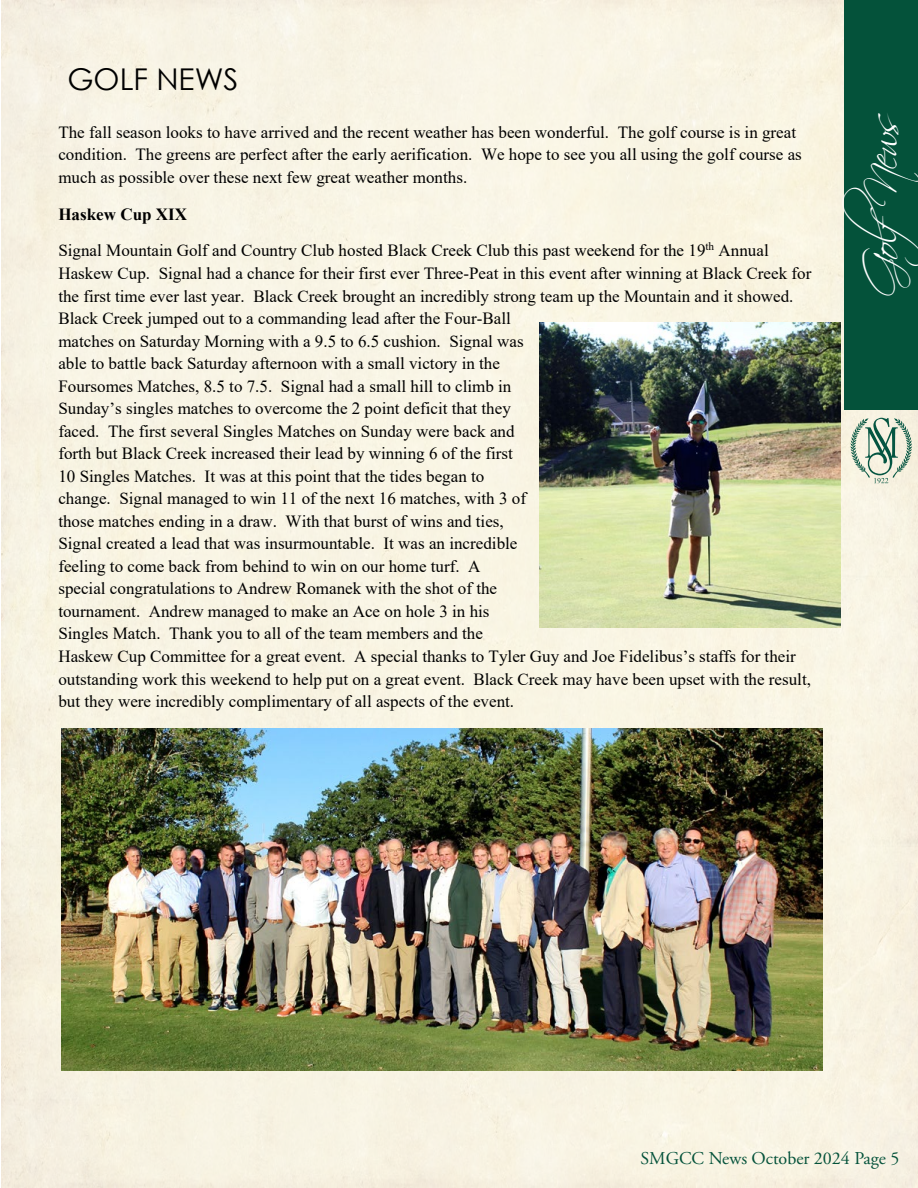
<style>
.page{position:relative;width:918px;height:1188px;background:#fff}
.page>*{position:absolute;margin:0;border:0;box-sizing:border-box;transform-origin:0 0}
.t1{font:45px "Scriptina";color:#fff}
.t2{font:30px "Century Gothic";color:#000}
.t3{font:18px "Adobe Garamond Pro";color:#04523a}
.t4{font:17.1px/22.5px "Times New Roman";color:#000}
.s1{font-weight:700}
</style>
<div class="page">
<div style="left:1px;top:0;width:917px;height:1188px;background:#f8f4e3"></div>
<div style="left:844px;top:0;width:74px;height:410px;background:#04523a"></div>
<svg style="left:850px;top:418px;width:62px;height:65px;background:#becdbb"></svg>
<img style="left:540px;top:323px;width:301px;height:305px">
<img style="left:61px;top:728px;width:762px;height:343px">
<h2 class="t2" style="left:68px;top:61px;width:172px">GOLF NEWS</h2>
<p class="t4" style="left:58px;top:120px;width:745px">The fall season looks to have arrived and the recent weather has been wonderful. The golf course is in great condition. The greens are perfect after the early aerification. We hope to see you all using the golf course as much as possible over these next few great weather months.</p>
<p class="t4" style="left:58px;top:195px;width:712px;line-height:36.5px"><span class="s1">Haskew Cup XIX<br></span>Signal Mountain Golf and Country Club hosted Black Creek Club this past weekend for the 19<sup>th</sup> Annual</p>
<p class="t4" style="left:58px;top:262px;width:755px">Haskew Cup. Signal had a chance for their first ever Three-Peat in this event after winning at Black Creek for the first time ever last year. Black Creek brought an incredibly strong team up the Mountain and it showed.<br>Black Creek jumped out to a commanding lead after the Four-Ball<br>matches on Saturday Morning with a 9.5 to 6.5 cushion. Signal was<br>able to battle back Saturday afternoon with a small victory in the<br>Foursomes Matches, 8.5 to 7.5. Signal had a small hill to climb in<br>Sunday’s singles matches to overcome the 2 point deficit that they<br>faced. The first several Singles Matches on Sunday were back and<br>forth but Black Creek increased their lead by winning 6 of the first<br>10 Singles Matches. It was at this point that the tides began to<br>change. Signal managed to win 11 of the next 16 matches, with 3 of<br>those matches ending in a draw. With that burst of wins and ties,<br>Signal created a lead that was insurmountable. It was an incredible<br>feeling to come back from behind to win on our home turf. A<br>special congratulations to Andrew Romanek with the shot of the<br>tournament. Andrew managed to make an Ace on hole 3 in his<br>Singles Match. Thank you to all of the team members and the<br>Haskew Cup Committee for a great event. A special thanks to Tyler Guy and Joe Fidelibus’s staffs for their outstanding work this weekend to help put on a great event. Black Creek may have been upset with the result, but they were incredibly complimentary of all aspects of the event.</p>
<h1 class="t1" style="left:855px;top:297px;width:186px;rotate:-90deg">GolfNews</h1>
<p class="t3" style="left:640px;top:1147px;width:261px">SMGCC News October 2024 Page 5</p>
</div>
